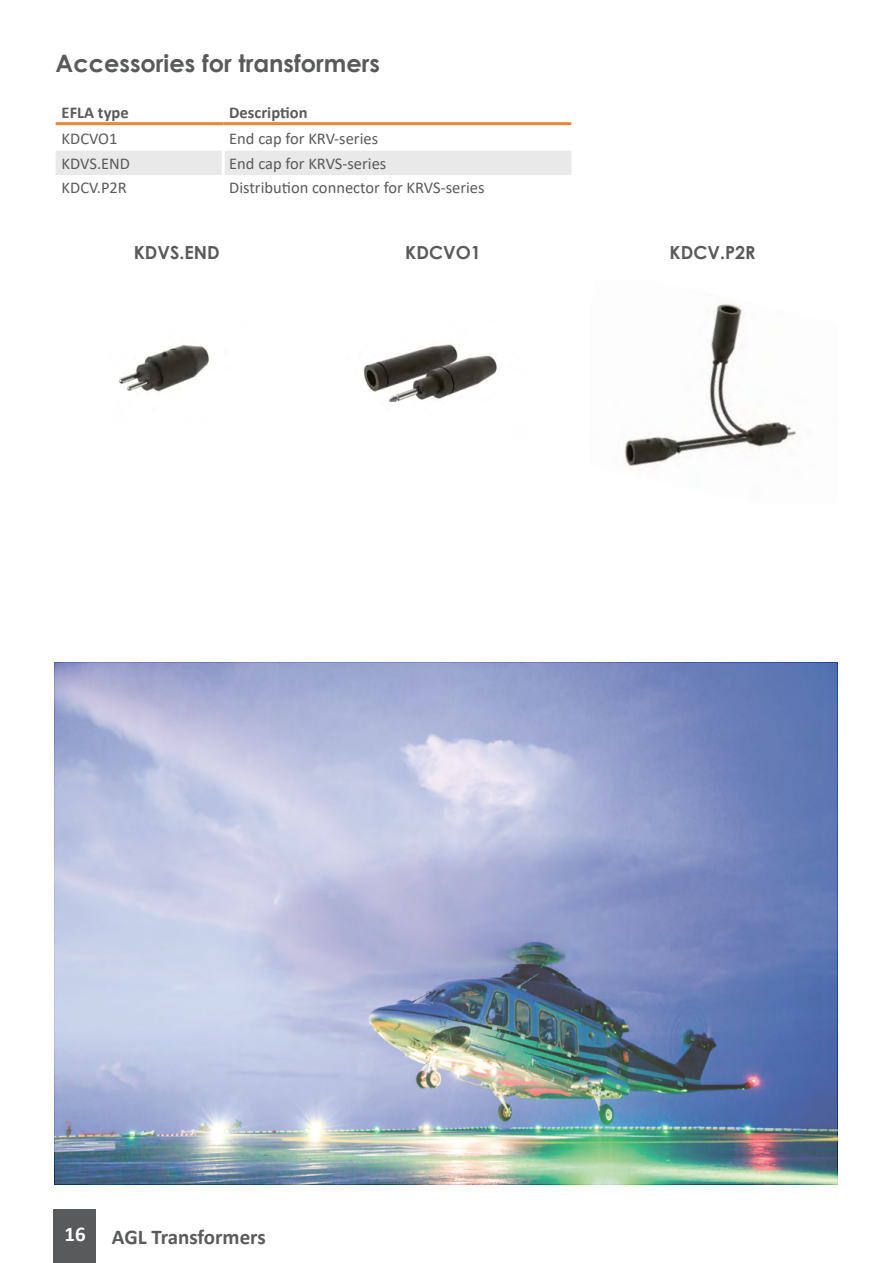
<style>
.page{position:relative;width:893px;height:1263px;background:#fff}
.page>*{position:absolute;margin:0;border:0;box-sizing:border-box;transform-origin:0 0}
.t1{font:700 24px "Century Gothic";color:#595a5b}
.t2{font:700 21px "Calibri";color:#595a5b}
.t3{font:700 18px "Century Gothic";color:#595a5b}
.t4{font:16.5px "Calibri";color:#595a5b}
.t5{font:700 16.5px "Calibri";color:#595a5b}
.s1{color:#fff}
</style>
<div class="page">
<div style="left:53px;top:1209px;width:43px;height:54px;background:#595a5b"></div>
<svg style="left:56px;top:125px;width:515px;height:50px"></svg>
<hr style="left:56px;top:122px;width:167px;height:3px;background:#f18534">
<hr style="left:223px;top:122px;width:348px;height:3px;background:#f18534">
<hr style="left:222px;top:151px;width:3px;height:24px;background:#fff">
<img style="left:363px;top:344px;width:134px;height:58px">
<img style="left:119px;top:344px;width:90px;height:50px">
<img style="left:624px;top:303px;width:172px;height:167px">
<hr style="left:892px;top:976px;width:1px;height:180px;background:#000">
<img style="left:55px;top:663px;width:782px;height:521px">
<h1 class="t1" style="left:56px;top:45px;width:326px">Accessories for transformers</h1>
<p class="t5" style="left:62px;top:100px;width:69px">EFLA type</p>
<p class="t5" style="left:229px;top:100px;width:80px">Description</p>
<p class="t4" style="left:62px;top:127px;width:57px">KDCVO1</p>
<p class="t4" style="left:229px;top:127px;width:150px">End cap for KRV-series</p>
<p class="t4" style="left:62px;top:152px;width:70px">KDVS.END</p>
<p class="t4" style="left:229px;top:152px;width:159px">End cap for KRVS-series</p>
<p class="t4" style="left:62px;top:176px;width:67px">KDCV.P2R</p>
<p class="t4" style="left:229px;top:176px;width:257px">Distribution connector for KRVS-series</p>
<p class="t3" style="left:134px;top:239px;width:88px">KDVS.END</p>
<p class="t3" style="left:405px;top:239px;width:77px">KDCVO1</p>
<p class="t3" style="left:670px;top:239px;width:88px">KDCV.P2R</p>
<p class="t2" style="left:64px;top:1222px;width:203px"><span class="s1">16</span> AGL Transformers</p>
</div>
